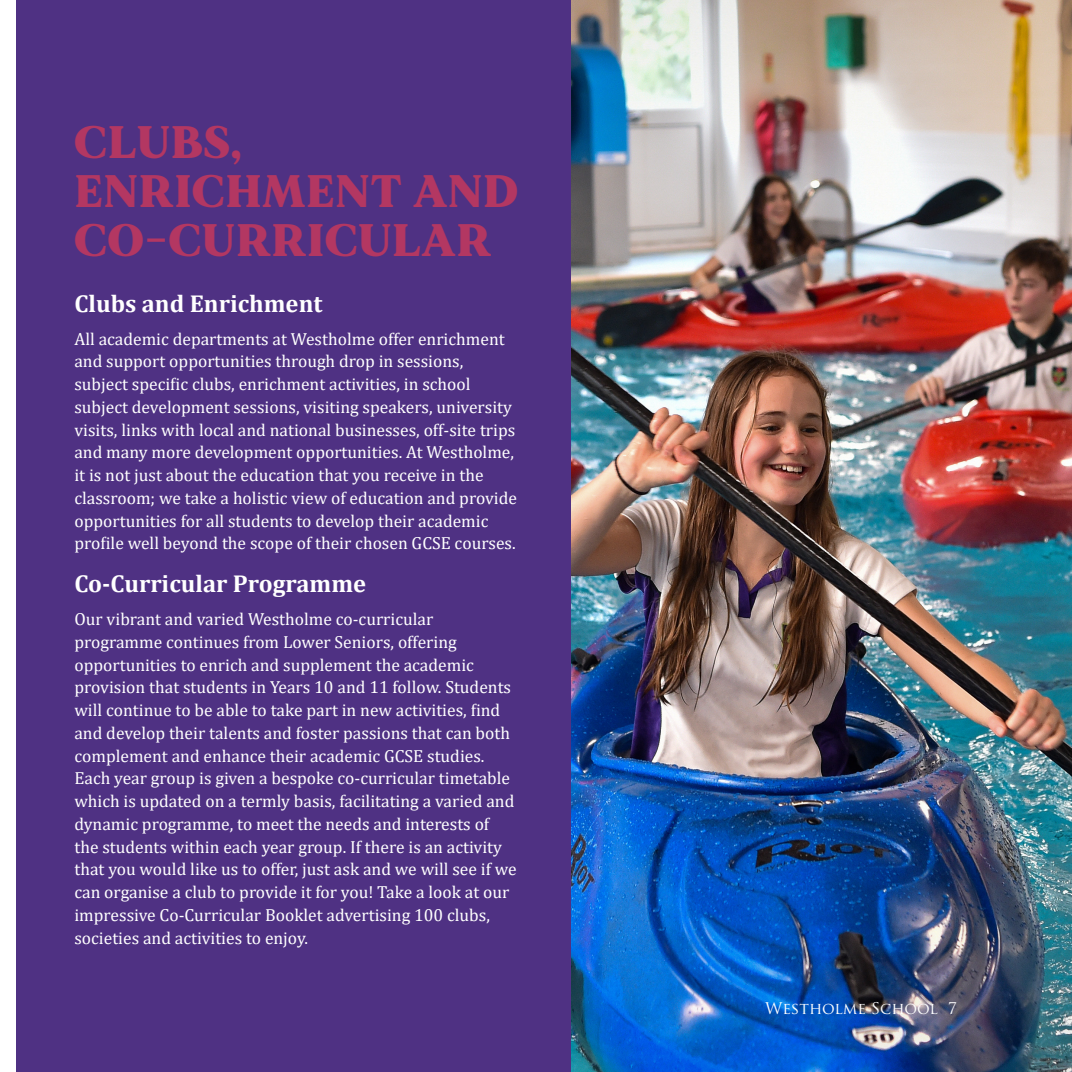
<style>
.page{position:relative;width:1072px;height:1072px;background:#fff}
.page>*{position:absolute;margin:0;border:0;box-sizing:border-box;transform-origin:0 0}
.Heading{font:900 45.5px/49px "MADE Mirage";letter-spacing:.025em;color:#b33762}
.Subhead{font:700 24.5px "Cambria";color:#fff}
.Body_text{font:17.5px/22.8px "Cambria";color:#fff}
.t1{font:15.75px "Trajan Pro";color:#fff}
</style>
<div class="page">
<img style="left:570px;top:0;width:501px;height:1071px">
<div style="left:16px;top:0;width:554px;height:1071px;background:#4f3183"></div>
<p class="Heading" style="left:75px;top:118px;width:444px">CLUBS,<br>ENRICHMENT AND<br>CO-CURRICULAR</p>
<p class="Subhead" style="left:74px;top:286px;width:249px">Clubs and Enrichment</p>
<p class="Body_text" style="left:74px;top:327px;width:444px">All academic departments at Westholme offer enrichment and support opportunities through drop in sessions, subject specific clubs, enrichment activities, in school subject development sessions, visiting speakers, university visits, links with local and national businesses, off-site trips and many more development opportunities. At Westholme, it is not just about the education that you receive in the classroom; we take a holistic view of education and provide opportunities for all students to develop their academic profile well beyond the scope of their chosen GCSE courses.</p>
<p class="Subhead" style="left:74px;top:566px;width:293px">Co-Curricular Programme</p>
<p class="Body_text" style="left:74px;top:607px;width:444px">Our vibrant and varied Westholme co-curricular programme continues from Lower Seniors, offering opportunities to enrich and supplement the academic provision that students in Years 10 and 11 follow. Students will continue to be able to take part in new activities, find and develop their talents and foster passions that can both complement and enhance their academic GCSE studies.<br>Each year group is given a bespoke co-curricular timetable which is updated on a termly basis, facilitating a varied and dynamic programme, to meet the needs and interests of the students within each year group. If there is an activity that you would like us to offer, just ask and we will see if we can organise a club to provide it for you! Take a look at our impressive Co-Curricular Booklet advertising 100 clubs, societies and activities to enjoy.</p>
<p class="t1" style="left:765px;top:998px;width:174px">Westholme School</p>
<p class="t1" style="left:947px;top:998px;width:10px">7</p>
</div>
